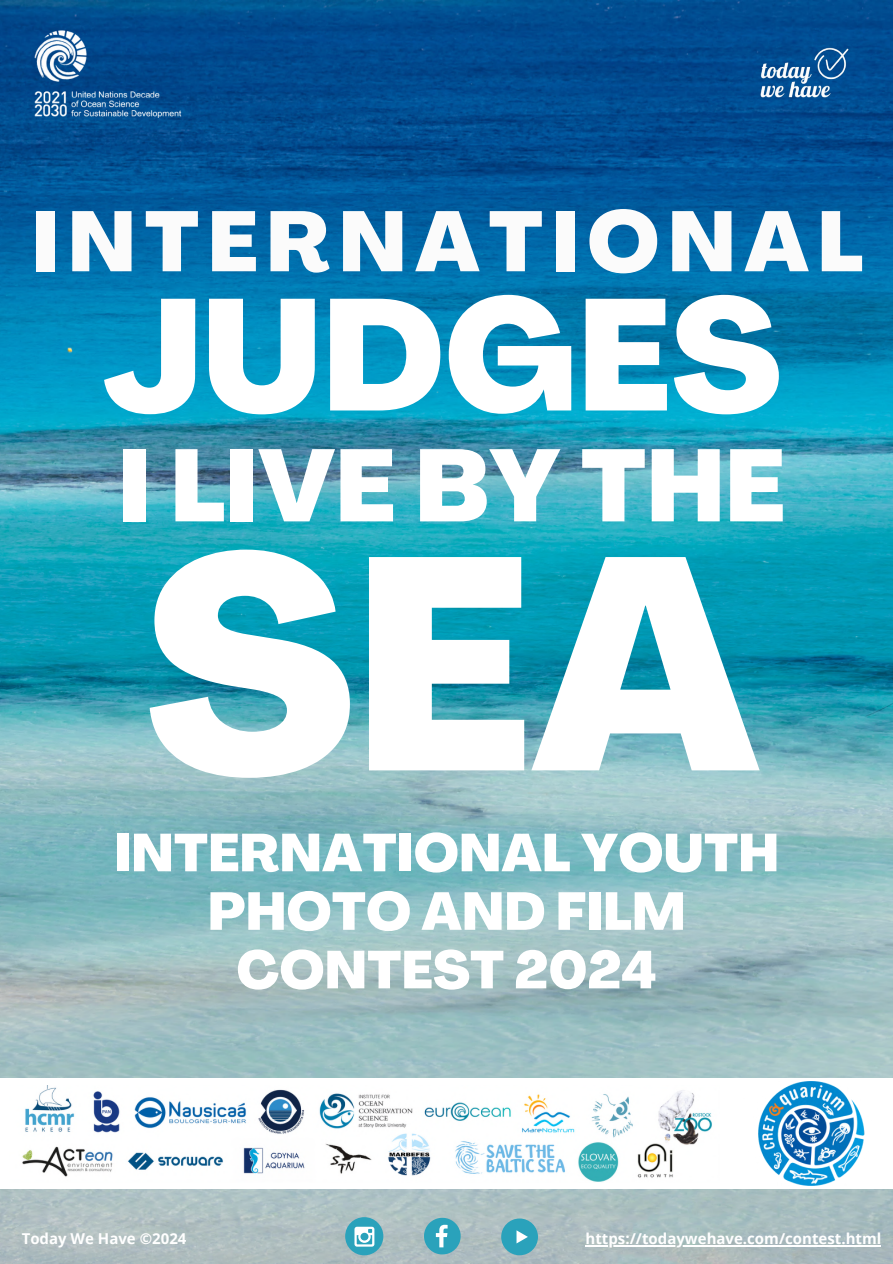
<style>
.page{position:relative;width:893px;height:1264px;background:#fff}
.page>*{position:absolute;margin:0;border:0;box-sizing:border-box;transform-origin:0 0}
.t1{font:800 297.75px "Agrandir";color:#fff}
.t2{font:800 156px "Agrandir";color:#fff}
.t3{font:800 100.8px "Agrandir";color:#fff}
.t4{font:800 84px "Agrandir";letter-spacing:.1em;color:#fbfbfb}
.t5{font:800 52.5px/58.5px "Agrandir";color:#fff;text-align:center}
.t6{font:700 15px "Open Sans";color:#fff}
</style>
<div class="page">
<img style="left:0;top:0;width:892px;height:1263px">
<hr style="left:585px;top:1244px;width:296px;height:2px;background:#fff">
<div style="left:345px;top:1217px;width:38px;height:38px;background:#2aa2bb;border-radius:50%"></div>
<svg style="left:354px;top:1226px;width:20px;height:20px"></svg>
<div style="left:501px;top:1218px;width:37px;height:37px;background:#2aa2bb;border-radius:50%"></div>
<svg style="left:516px;top:1230px;width:12px;height:13px"></svg>
<svg style="left:424px;top:1217px;width:36px;height:37px"></svg>
<img style="left:746px;top:30px;width:115px;height:86px">
<img style="left:27px;top:16px;width:158px;height:114px">
<div style="left:0;top:1078px;width:892px;height:111px;background:#fff"></div>
<img style="left:758px;top:1081px;width:107px;height:104px">
<img style="left:22px;top:1085px;width:690px;height:97px">
<h2 class="t4" style="left:32px;top:208px;width:832px">INTERNATIONAL</h2>
<h3 class="t2" style="left:102px;top:293px;width:680px">JUDGES</h3>
<h1 class="t3" style="left:118px;top:446px;width:668px">I LIVE BY THE</h1>
<h5 class="t1" style="left:143px;top:547px;width:619px">SEA</h5>
<p class="t5" style="left:114px;top:828px;width:666px">INTERNATIONAL YOUTH<br>PHOTO AND FILM<br>CONTEST 2024</p>
<p class="t6" style="left:22px;top:1227px;width:166px">Today We Have ©2024</p>
<p class="t6" style="left:585px;top:1227px;width:297px">https://todaywehave.com/contest.html</p>
</div>
